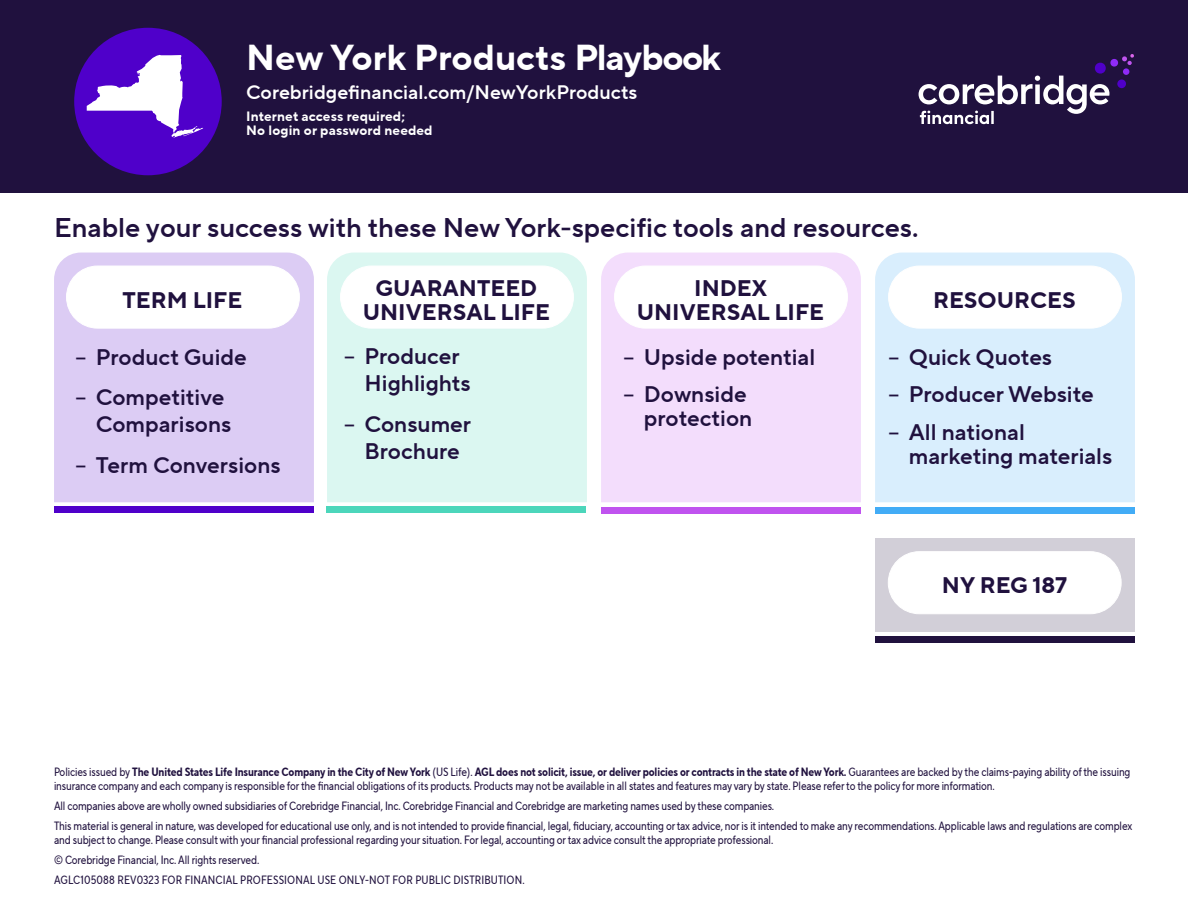
<style>
.page{position:relative;width:1188px;height:918px;background:#fff}
.page>*{position:absolute;margin:0;border:0;box-sizing:border-box;transform-origin:0 0}
.t1{font:700 36px "TT Norms Pro";color:#fff}
.t2{font:27px "TT Norms Pro Dm Bd";color:#20113e}
.t3{font:22.5px/27px "TT Norms Pro Dm Bd";color:#20113e}
.t4{font:700 22.5px/24px "TT Norms Pro";color:#20113e;text-align:center}
.t5{font:19.5px "TT Norms Pro Dm Bd";color:#fff}
.t6{font:700 13.5px/13.5px "TT Norms Pro";letter-spacing:.01em;color:#fff}
.t7{font:12px/20.2px "TT Norms Pro Cond";letter-spacing:-.01em;color:#20113e}
.t8{font:12px "TT Norms Pro Cond";letter-spacing:.01em;color:#20113e}
.s1{font-family:"TT Norms Pro"}
.s2{font-weight:700}
</style>
<div class="page">
<div style="left:0;top:0;width:1188px;height:192px;background:#20113e"></div>
<div style="left:74px;top:28px;width:148px;height:147px;background:#4f00ca;border-radius:50%"></div>
<svg style="left:87px;top:55px;width:116px;height:83px"></svg>
<div style="left:875px;top:538px;width:260px;height:94px;background:#d2cfd8"></div>
<div style="left:888px;top:552px;width:233px;height:62px;background:#fff;border-radius:31px"></div>
<div style="left:888px;top:551px;width:234px;height:63px;border:1px solid #fff;border-radius:31px"></div>
<div style="left:601px;top:507px;width:260px;height:6px;background:#c053ef"></div>
<div style="left:875px;top:507px;width:260px;height:6px;background:#42acf6"></div>
<div style="left:875px;top:636px;width:260px;height:7px;background:#20113e"></div>
<div style="left:54px;top:253px;width:260px;height:249px;background:#dcccf4"></div>
<div style="left:327px;top:253px;width:260px;height:249px;background:#dbf7f1"></div>
<div style="left:601px;top:253px;width:260px;height:249px;background:#f3ddfc"></div>
<div style="left:875px;top:253px;width:260px;height:249px;background:#d9eefd"></div>
<div style="left:54px;top:507px;width:260px;height:6px;background:#4f00ca"></div>
<div style="left:326px;top:507px;width:260px;height:6px;background:#4cd6bb"></div>
<div style="left:67px;top:266px;width:232px;height:62px;background:#fff;border-radius:31px"></div>
<div style="left:66px;top:266px;width:234px;height:62px;border:1px solid #fff;border-radius:31px"></div>
<div style="left:341px;top:266px;width:232px;height:62px;background:#fff;border-radius:31px"></div>
<div style="left:340px;top:266px;width:234px;height:62px;border:1px solid #fff;border-radius:31px"></div>
<div style="left:615px;top:266px;width:232px;height:62px;background:#fff;border-radius:31px"></div>
<div style="left:614px;top:266px;width:234px;height:62px;border:1px solid #fff;border-radius:31px"></div>
<div style="left:889px;top:266px;width:232px;height:62px;background:#fff;border-radius:31px"></div>
<div style="left:888px;top:266px;width:234px;height:62px;border:1px solid #fff;border-radius:31px"></div>
<svg style="left:919px;top:54px;width:215px;height:70px"></svg>
<div style="left:1117px;top:79px;width:9px;height:9px;background:#4f00c9;border-radius:50%"></div>
<h1 class="t1" style="left:246px;top:31px;width:477px">New York Products Playbook</h1>
<h3 class="t5" style="left:246px;top:78px;width:393px">Corebridgefinancial.com/NewYorkProducts</h3>
<p class="t6" style="left:246px;top:110px;width:188px">Internet access required;<br>No login or password needed</p>
<h2 class="t2" style="left:54px;top:208px;width:866px">Enable your success with these New York-specific tools and resources.</h2>
<h3 class="t4" style="left:122px;top:288px;width:122px">TERM LIFE</h3>
<h3 class="t3" style="left:76px;top:344px;width:173px"><span class="s1">–</span> Product Guide</h3>
<h3 class="t3" style="left:96px;top:384px;width:137px;text-indent:-20px"><span class="s1">–</span> Competitive<br>Comparisons</h3>
<h3 class="t3" style="left:76px;top:452px;width:207px"><span class="s1">–</span> Term Conversions</h3>
<h3 class="t4" style="left:363px;top:276px;width:189px">GUARANTEED<br>UNIVERSAL LIFE</h3>
<h3 class="t3" style="left:364px;top:343px;width:108px;text-indent:-20px"><span class="s1">–</span> Producer<br>Highlights</h3>
<h3 class="t3" style="left:344px;top:410px;width:128px;text-align:center"><span class="s1">–</span> Consumer<br>Brochure</h3>
<h3 class="t4" style="left:637px;top:276px;width:189px">INDEX<br>UNIVERSAL LIFE</h3>
<h3 class="t3" style="left:624px;top:344px;width:193px"><span class="s1">–</span> Upside potential</h3>
<h3 class="t3" style="left:624px;top:383px;width:130px;line-height:24px;text-align:right"><span class="s1">–</span> Downside protection</h3>
<h3 class="t4" style="left:933px;top:288px;width:144px">RESOURCES</h3>
<h3 class="t3" style="left:889px;top:344px;width:165px"><span class="s1">–</span> Quick Quotes</h3>
<h3 class="t3" style="left:889px;top:381px;width:207px"><span class="s1">–</span> Producer Website</h3>
<h3 class="t3" style="left:909px;top:420px;width:205px;line-height:24px;text-indent:-20px"><span class="s1">–</span> All national marketing materials</h3>
<h3 class="t4" style="left:942px;top:574px;width:127px">NY REG 187</h3>
<p class="t7" style="left:54px;top:765px;width:1078px;line-height:13.5px">Policies issued by <span class="s2">The United States Life Insurance Company in the City of New York</span> (US Life). <span class="s2">AGL does not solicit, issue, or deliver policies or contracts in the state of New York.</span> Guarantees are backed by the claims-paying ability of the issuing insurance company and each company is responsible for the financial obligations of its products. Products may not be available in all states and features may vary by state. Please refer to the policy for more information.</p>
<p class="t7" style="left:54px;top:795px;width:1080px">All companies above are wholly owned subsidiaries of Corebridge Financial, Inc. Corebridge Financial and Corebridge are marketing names used by these companies.<br>This material is general in nature, was developed for educational use only, and is not intended to provide financial, legal, fiduciary, accounting or tax advice, nor is it intended to make any recommendations. Applicable laws and regulations are complex</p>
<p class="t7" style="left:54px;top:829px;width:721px">and subject to change. Please consult with your financial professional regarding your situation. For legal, accounting or tax advice consult the appropriate professional. © Corebridge Financial, Inc. All rights reserved.</p>
<p class="t8" style="left:54px;top:871px;width:472px">AGLC105088 REV0323 FOR FINANCIAL PROFESSIONAL USE ONLY-NOT FOR PUBLIC DISTRIBUTION.</p>
</div>
